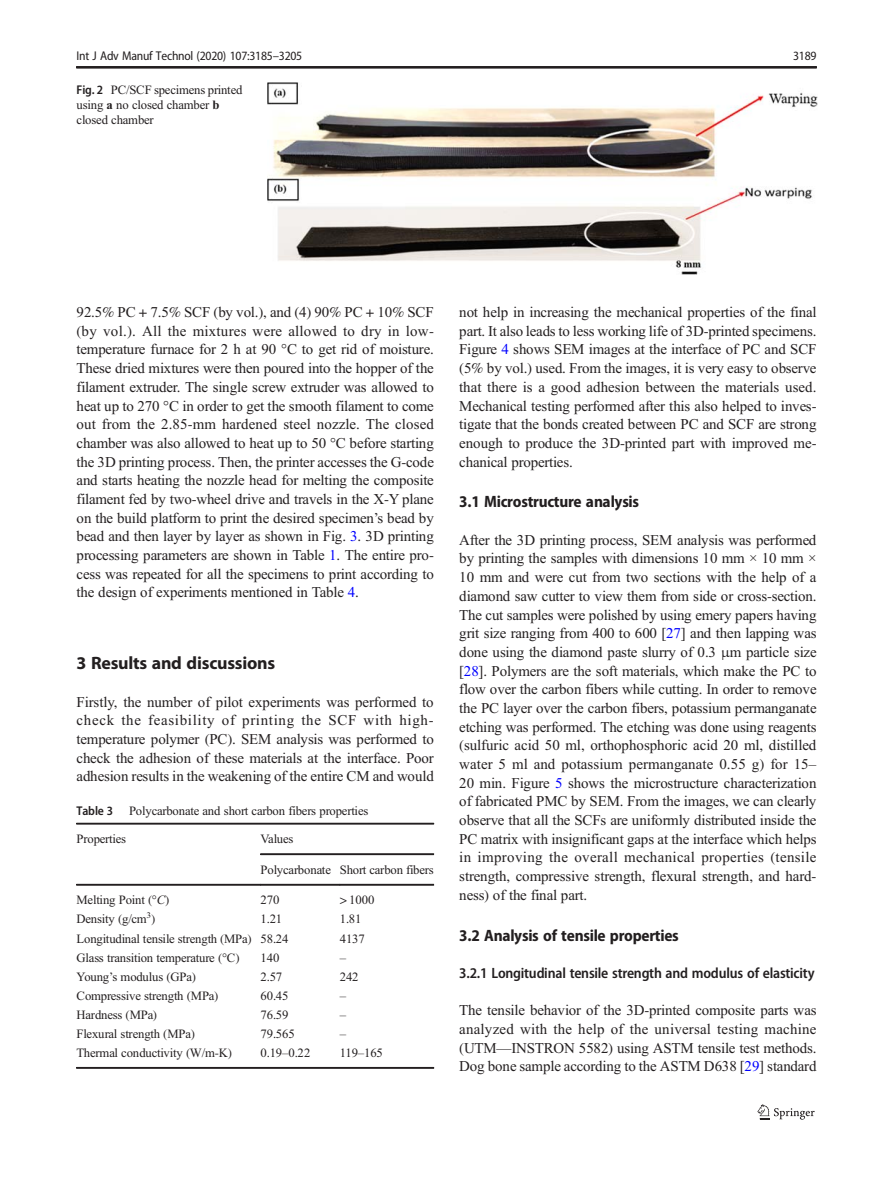
<style>
.page{position:relative;width:893px;height:1187px;background:#fff}
.page>*{position:absolute;margin:0;border:0;box-sizing:border-box;transform-origin:0 0}
.t1{font:18px "Ttmlhw Adv T Taf 7 f 9 f 4 f.B";letter-spacing:-.01em;color:#231f20}
.t2{font:16.5px "Hsgqhx Adv T Ta 351 d 857.B";letter-spacing:-.01em;color:#231f20}
.t3{font:15px/18.8px "Xrmclh Adv TT3713 a 231";color:#231f20;text-align:justify}
.t4{font:15px "Nwmbyp Adv TT577 c 760 c";color:#231f20}
.t5{font:12.75px/15px "Xrmclh Adv TT3713 a 231";letter-spacing:-.015em;color:#231f20}
.t6{font:12.75px "Pvtytg Adv T Tc 488 b 0 e 6";letter-spacing:-.015em;color:#231f20}
.t7{font:12.75px "Nwmbyp Adv TT577 c 760 c";letter-spacing:-.01em;color:#231f20}
.t8{font:12.75px "Mcymqn Adv TT3713 a 231";color:#231f20}
.s1{font-family:"Rsnhfq Adv T Tc 488 b 0 e 6"}
.s2{font-family:"Nwmbyp Adv TT577 c 760 c"}
.s3{font-family:"Pgdfsj Adv T Tb 8864 ccf.B"}
.s4{font-family:"Mcymqn Adv TT3713 a 231"}
.s5{color:#00f}
.s6{font-family:"Xphjxs Adv TT50 a 2 f 13 e.I"}
.s7{font-family:"Rwndqw Adv TT3713 a 231"}
</style>
<div class="page">
<img style="left:267px;top:82px;width:550px;height:192px">
<hr style="left:77px;top:823px;width:357px;height:1px;background:#231f20">
<hr style="left:77px;top:1067px;width:357px;height:1px;background:#231f20">
<hr style="left:77px;top:884px;width:184px;height:1px;background:#231f20">
<div style="left:261px;top:853px;width:173px;height:1px;background:#231f20;border:1px solid #231f20"></div>
<hr style="left:261px;top:884px;width:79px;height:1px;background:#231f20">
<hr style="left:340px;top:884px;width:94px;height:1px;background:#231f20">
<hr style="left:77px;top:67px;width:739px;height:1px;background:#231f20">
<svg style="left:757px;top:1104px;width:58px;height:15px"></svg>
<p class="t6" style="left:77px;top:51px;width:227px">Int J Adv Manuf Technol (2020) 107:3185<span class="s1">–</span>3205</p>
<p class="t6" style="left:793px;top:51px;width:25px">3189</p>
<p class="t5" style="left:77px;top:84px;width:167px"><span class="s2">Fig. 2</span> PC/SCF specimens printed using <span class="s3">a</span> no closed chamber <span class="s3">b </span>closed chamber</p>
<p class="t3" style="left:77px;top:304px;width:359px">92.5% PC + 7.5% SCF (by vol.), and (4) 90% PC + 10% SCF (by vol.). All the mixtures were allowed to dry in low&shy;temperature furnace for 2 h at 90 °C to get rid of moisture.<br>These dried mixtures were then poured into the hopper of the filament extruder. The single screw extruder was allowed to heat up to 270 °C in order to get the smooth filament to come out from the 2.85-mm hardened steel nozzle. The closed chamber was also allowed to heat up to 50 °C before starting the 3D printing process. Then, the printer accesses the G-code and starts heating the nozzle head for melting the composite filament fed by two-wheel drive and travels in the X-Y plane on the build platform to print the desired specimen<span class="s4">’</span>s bead by bead and then layer by layer as shown in Fig. <span class="s5">3</span>. 3D printing processing parameters are shown in Table <span class="s5">1</span>. The entire pro&shy;cess was repeated for all the specimens to print according to the design of experiments mentioned in Table <span class="s5">4</span>.</p>
<p class="t1" style="left:77px;top:652px;width:200px">3 Results and discussions</p>
<p class="t3" style="left:77px;top:693px;width:359px">Firstly, the number of pilot experiments was performed to check the feasibility of printing the SCF with high&shy;temperature polymer (PC). SEM analysis was performed to check the adhesion of these materials at the interface. Poor adhesion results in the weakening of the entire CM and would</p>
<p class="t7" style="left:77px;top:806px;width:38px">Table 3</p>
<p class="t5" style="left:129px;top:804px;width:241px">Polycarbonate and short carbon fibers properties</p>
<p class="t5" style="left:77px;top:832px;width:51px">Properties</p>
<p class="t5" style="left:261px;top:832px;width:34px">Values</p>
<p class="t5" style="left:261px;top:863px;width:175px">Polycarbonate Short carbon fibers</p>
<p class="t5" style="left:77px;top:893px;width:94px">Melting Point (°<span class="s6">C</span>)</p>
<p class="t5" style="left:261px;top:893px;width:20px">270</p>
<p class="t5" style="left:340px;top:893px;width:36px">&gt; 1000</p>
<p class="t5" style="left:77px;top:912px;width:80px">Density (g/cm<sup>3</sup>)</p>
<p class="t5" style="left:261px;top:912px;width:23px">1.21</p>
<p class="t5" style="left:340px;top:912px;width:23px">1.81</p>
<p class="t5" style="left:77px;top:931px;width:214px">Longitudinal tensile strength (MPa) 58.24</p>
<p class="t5" style="left:340px;top:931px;width:27px">4137</p>
<p class="t5" style="left:77px;top:950px;width:164px">Glass transition temperature (°C)</p>
<p class="t5" style="left:261px;top:950px;width:20px">140</p>
<p class="t8" style="left:340px;top:950px;width:8px">–</p>
<p class="t5" style="left:77px;top:970px;width:121px">Young<span class="s4">’</span>s modulus (GPa)</p>
<p class="t5" style="left:261px;top:970px;width:23px">2.57</p>
<p class="t5" style="left:340px;top:970px;width:20px">242</p>
<p class="t5" style="left:77px;top:989px;width:143px">Compressive strength (MPa)</p>
<p class="t5" style="left:261px;top:989px;width:30px">60.45</p>
<p class="t8" style="left:340px;top:988px;width:8px">–</p>
<p class="t5" style="left:77px;top:1008px;width:82px">Hardness (MPa)</p>
<p class="t5" style="left:261px;top:1008px;width:30px">76.59</p>
<p class="t8" style="left:340px;top:1007px;width:8px">–</p>
<p class="t5" style="left:77px;top:1027px;width:120px">Flexural strength (MPa)</p>
<p class="t5" style="left:261px;top:1027px;width:36px">79.565</p>
<p class="t8" style="left:340px;top:1026px;width:8px">–</p>
<p class="t5" style="left:77px;top:1046px;width:157px">Thermal conductivity (W/m-K)</p>
<p class="t5" style="left:261px;top:1046px;width:51px">0.19<span class="s4">–</span>0.22</p>
<p class="t5" style="left:340px;top:1046px;width:45px">119<span class="s4">–</span>165</p>
<p class="t3" style="left:459px;top:304px;width:359px">not help in increasing the mechanical properties of the final part. It also leads to less working life of 3D-printed specimens.<br>Figure <span class="s5">4</span> shows SEM images at the interface of PC and SCF (5% by vol.) used. From the images, it is very easy to observe that there is a good adhesion between the materials used.<br>Mechanical testing performed after this also helped to inves&shy;tigate that the bonds created between PC and SCF are strong enough to produce the 3D-printed part with improved me&shy;chanical properties.</p>
<p class="t2" style="left:459px;top:495px;width:181px">3.1 Microstructure analysis</p>
<p class="t3" style="left:459px;top:531px;width:359px">After the 3D printing process, SEM analysis was performed by printing the samples with dimensions 10 mm × 10 mm × 10 mm and were cut from two sections with the help of a diamond saw cutter to view them from side or cross-section.<br>The cut samples were polished by using emery papers having grit size ranging from 400 to 600 [<span class="s5">27</span>] and then lapping was done using the diamond paste slurry of 0.3 <span class="s7">μ</span>m particle size [<span class="s5">28</span>]. Polymers are the soft materials, which make the PC to flow over the carbon fibers while cutting. In order to remove the PC layer over the carbon fibers, potassium permanganate etching was performed. The etching was done using reagents (sulfuric acid 50 ml, orthophosphoric acid 20 ml, distilled water 5 ml and potassium permanganate 0.55 g) for 15<span class="s4">– </span>20 min. Figure <span class="s5">5</span> shows the microstructure characterization of fabricated PMC by SEM. From the images, we can clearly observe that all the SCFs are uniformly distributed inside the PC matrix with insignificant gaps at the interface which helps in improving the overall mechanical properties (tensile strength, compressive strength, flexural strength, and hard&shy;ness) of the final part.</p>
<p class="t2" style="left:459px;top:928px;width:221px">3.2 Analysis of tensile properties</p>
<p class="t4" style="left:459px;top:967px;width:357px">3.2.1 Longitudinal tensile strength and modulus of elasticity</p>
<p class="t3" style="left:459px;top:1002px;width:359px">The tensile behavior of the 3D-printed composite parts was analyzed with the help of the universal testing machine (UTM<span class="s4">—</span>INSTRON 5582) using ASTM tensile test methods.<br>Dog bone sample according to the ASTM D638 [<span class="s5">29</span>] standard</p>
</div>
